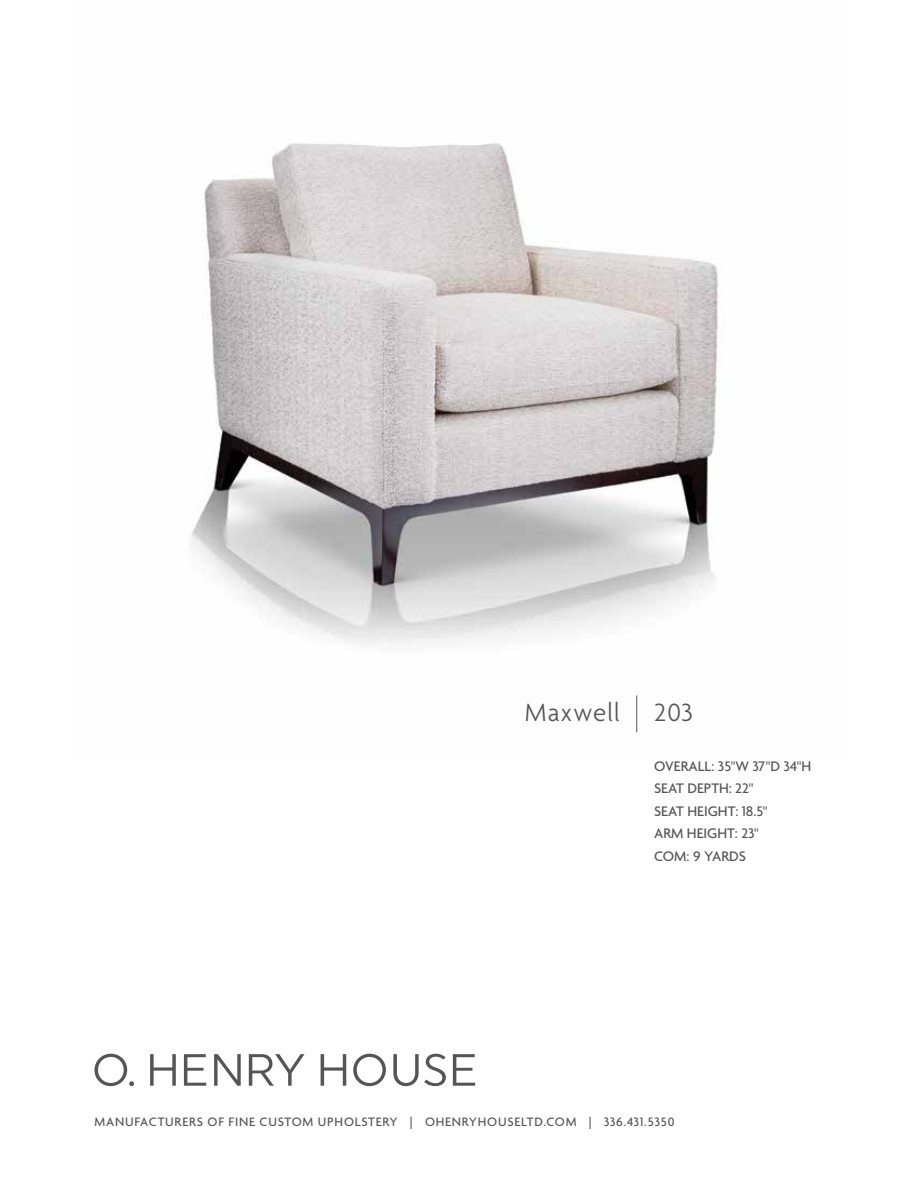
<style>
.page{position:relative;width:918px;height:1188px;background:#fff}
.page>*{position:absolute;margin:0;border:0;box-sizing:border-box;transform-origin:0 0}
.t1{font:300 27px "Agenda";letter-spacing:.04em;color:#555}
.t2{font:500 15px/22.5px "Agenda";color:#555}
.t3{font:500 13.2px "Agenda";letter-spacing:.06em;color:#555}
</style>
<div class="page">
<img style="left:190px;top:143px;width:529px;height:590px">
<svg style="left:95px;top:1054px;width:39px;height:32px"></svg>
<svg style="left:150px;top:1054px;width:26px;height:32px"></svg>
<svg style="left:184px;top:1054px;width:22px;height:32px"></svg>
<svg style="left:214px;top:1054px;width:27px;height:32px"></svg>
<svg style="left:249px;top:1054px;width:55px;height:32px"></svg>
<svg style="left:321px;top:1054px;width:25px;height:32px"></svg>
<svg style="left:353px;top:1054px;width:33px;height:32px"></svg>
<svg style="left:393px;top:1054px;width:53px;height:32px"></svg>
<svg style="left:453px;top:1054px;width:22px;height:32px"></svg>
<hr style="left:636px;top:696px;width:1px;height:36px;background:#555">
<h1 class="t1" style="left:525px;top:698px;width:96px">Maxwell</h1>
<h1 class="t1" style="left:654px;top:698px;width:40px">203</h1>
<p class="t2" style="left:654px;top:755px;width:159px">OVERALL: 35"W 37"D 34"H<br>SEAT DEPTH: 22"<br>SEAT HEIGHT: 18.5"<br>ARM HEIGHT: 23"<br>COM: 9 YARDS</p>
<p class="t3" style="left:94px;top:1115px;width:582px">MANUFACTURERS OF FINE CUSTOM UPHOLSTERY | OHENRYHOUSELTD.COM | 336.431.5350</p>
</div>
